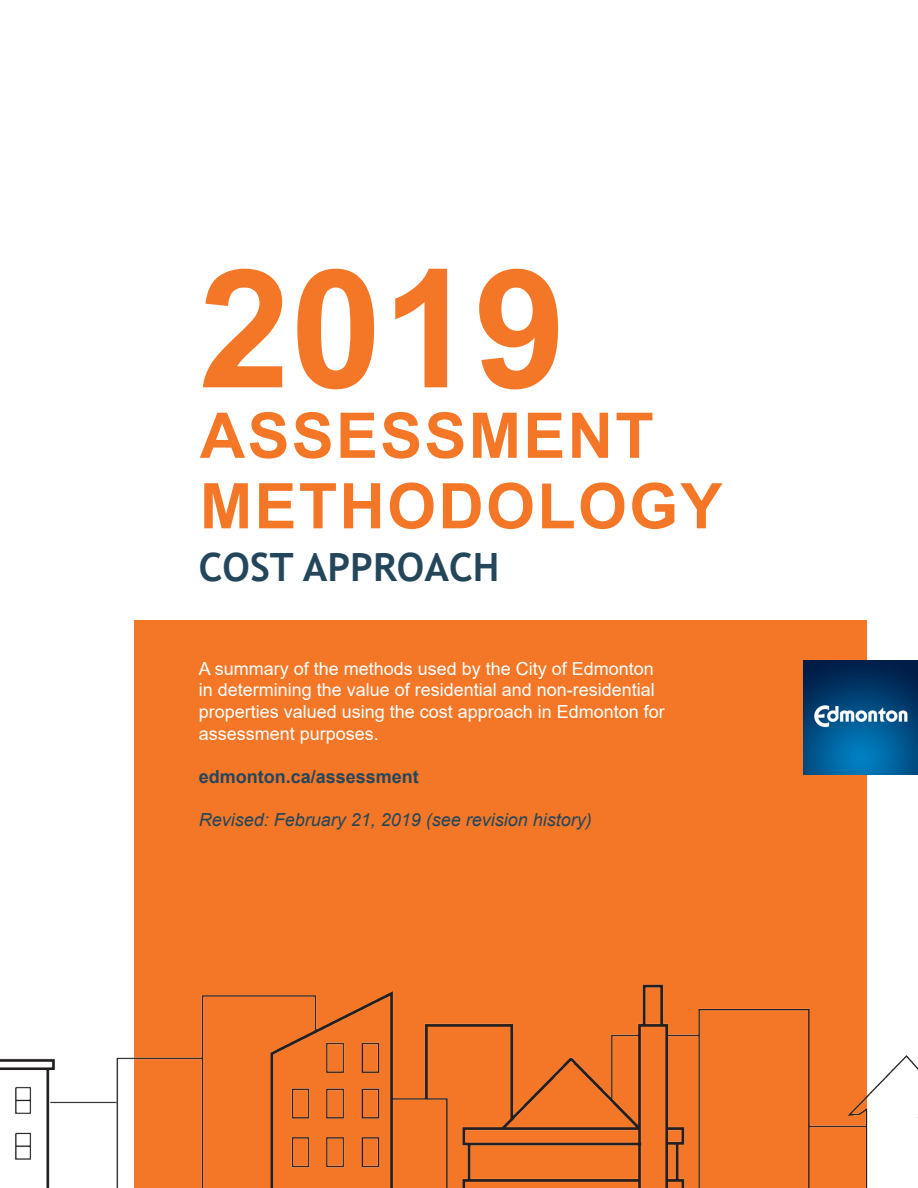
<style>
.page{position:relative;width:918px;height:1188px;background:#fff}
.page>*{position:absolute;margin:0;border:0;box-sizing:border-box;transform-origin:0 0}
.t1{font:700 165px "Arial";color:#f47728}
.t2{font:700 63px/70.5px "Arial";letter-spacing:.035em;color:#f47728}
.t3{font:700 39px "Trebuchet MS";color:#23465b}
.t4{font:18px/21.6px "Arial";color:#fff}
.t5{font:italic 18px "Arial";color:#23465b}
.t6{font:700 18px "Arial";color:#23465b}
</style>
<div class="page">
<div style="left:135px;top:620px;width:732px;height:568px;background:#f47728"></div>
<img style="left:804px;top:660px;width:114px;height:115px">
<img style="left:0;top:978px;width:918px;height:210px">
<p class="t1" style="left:199px;top:213px;width:368px">2019</p>
<p class="t2" style="left:200px;top:401px;width:524px">ASSESSMENT<br>METHODOLOGY</p>
<p class="t3" style="left:199px;top:543px;width:302px">COST APPROACH</p>
<p class="t4" style="left:199px;top:658px;width:468px">A summary of the methods used by the City of Edmonton in determining the value of residential and non-residential properties valued using the cost approach in Edmonton for assessment purposes.</p>
<p class="t6" style="left:199px;top:764px;width:222px">edmonton.ca/assessment</p>
<p class="t5" style="left:199px;top:808px;width:395px">Revised: February 21, 2019 (see revision history)</p>
</div>
